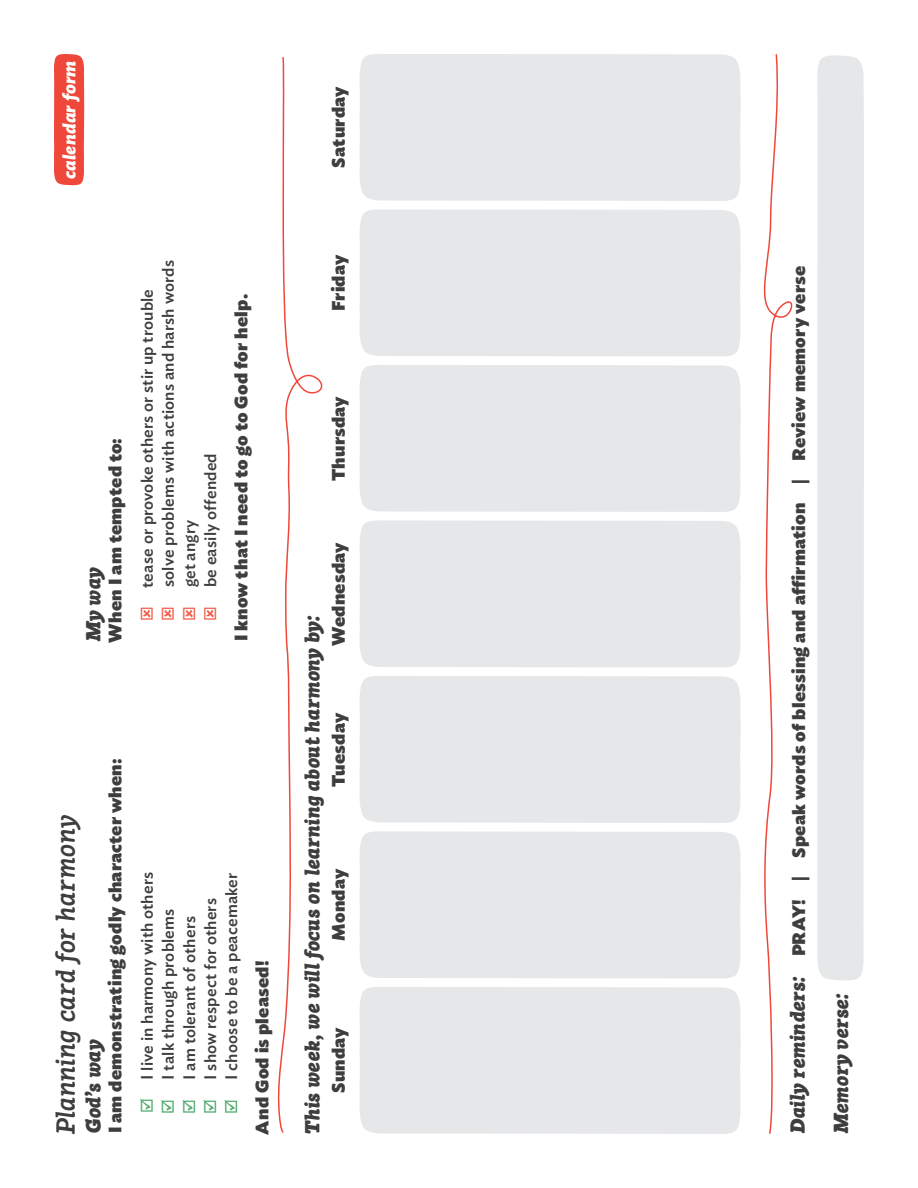
<style>
.page{position:relative;width:918px;height:1188px;background:#fff}
.page>*{position:absolute;margin:0;border:0;box-sizing:border-box;transform-origin:0 0}
.t1{font:italic 700 27px "Suhmo Pro";letter-spacing:.005em;color:#3e3e3f}
.t2{font:italic 900 21px/43.2px "Suhmo Pro";letter-spacing:.01em;color:#3e3e3f}
.t3{font:900 18px "Ideal Sans";letter-spacing:.01em;color:#3e3e3f}
.t4{font:italic 700 18px "Ideal Sans";letter-spacing:.01em;color:#fff}
.t5{font:500 16.5px/21px "Ideal Sans";letter-spacing:.01em;color:#3e3e3f}
</style>
<div class="page">
<svg style="left:54px;top:54px;width:31px;height:131px;background:#ef5244"></svg>
<svg style="left:763px;top:54px;width:30px;height:1080px"></svg>
<div style="left:817px;top:55px;width:47px;height:926px;background:#e6e7e9"></div>
<div style="left:359px;top:987px;width:382px;height:147px;background:#e6e7e9"></div>
<div style="left:359px;top:831px;width:382px;height:148px;background:#e6e7e9"></div>
<div style="left:359px;top:676px;width:382px;height:147px;background:#e6e7e9"></div>
<div style="left:359px;top:520px;width:382px;height:148px;background:#e6e7e9"></div>
<div style="left:359px;top:365px;width:382px;height:147px;background:#e6e7e9"></div>
<div style="left:359px;top:209px;width:382px;height:148px;background:#e6e7e9"></div>
<div style="left:359px;top:54px;width:382px;height:147px;background:#e6e7e9"></div>
<svg style="left:277px;top:57px;width:46px;height:1076px"></svg>
<p class="t4" style="left:55px;top:179px;width:120px;rotate:-90deg">calendar form</p>
<p class="t3" style="left:100px;top:643px;width:206px;rotate:-90deg">When I am tempted to:</p>
<p class="t2" style="left:71px;top:641px;width:78px;rotate:-90deg">My way</p>
<p class="t5" style="left:135px;top:588px;width:329px;rotate:-90deg">tease or provoke others or stir up trouble solve problems with actions and harsh words get angry<br>be easily offended</p>
<p class="t3" style="left:226px;top:641px;width:349px;rotate:-90deg">I know that I need to go to God for help.</p>
<p class="t3" style="left:100px;top:1133px;width:377px;rotate:-90deg">I am demonstrating godly character when:</p>
<h1 class="t1" style="left:48px;top:1134px;width:324px;rotate:-90deg">Planning card for harmony</h1>
<p class="t2" style="left:71px;top:1133px;width:97px;rotate:-90deg">God’s way</p>
<p class="t5" style="left:135px;top:1080px;width:209px;rotate:-90deg">I live in harmony with others<br>I talk through problems<br>I am tolerant of others<br>I show respect for others<br>I choose to be a peacemaker</p>
<p class="t3" style="left:247px;top:1135px;width:175px;rotate:-90deg">And God is pleased!</p>
<p class="t3" style="left:324px;top:168px;width:83px;rotate:-90deg">Saturday</p>
<p class="t3" style="left:324px;top:311px;width:58px;rotate:-90deg">Friday</p>
<p class="t3" style="left:324px;top:481px;width:87px;rotate:-90deg">Thursday</p>
<p class="t3" style="left:324px;top:646px;width:105px;rotate:-90deg">Wednesday</p>
<p class="t2" style="left:290px;top:1134px;width:521px;rotate:-90deg">This week, we will focus on learning about harmony by:</p>
<p class="t3" style="left:324px;top:787px;width:76px;rotate:-90deg">Tuesday</p>
<p class="t3" style="left:324px;top:941px;width:74px;rotate:-90deg">Monday</p>
<p class="t3" style="left:324px;top:1093px;width:68px;rotate:-90deg">Sunday</p>
<p class="t3" style="left:784px;top:956px;width:692px;rotate:-90deg">PRAY! | Speak words of blessing and affirmation | Review memory verse</p>
<p class="t2" style="left:776px;top:1133px;width:159px;rotate:-90deg">Daily reminders:<br>Memory verse:</p>
</div>
